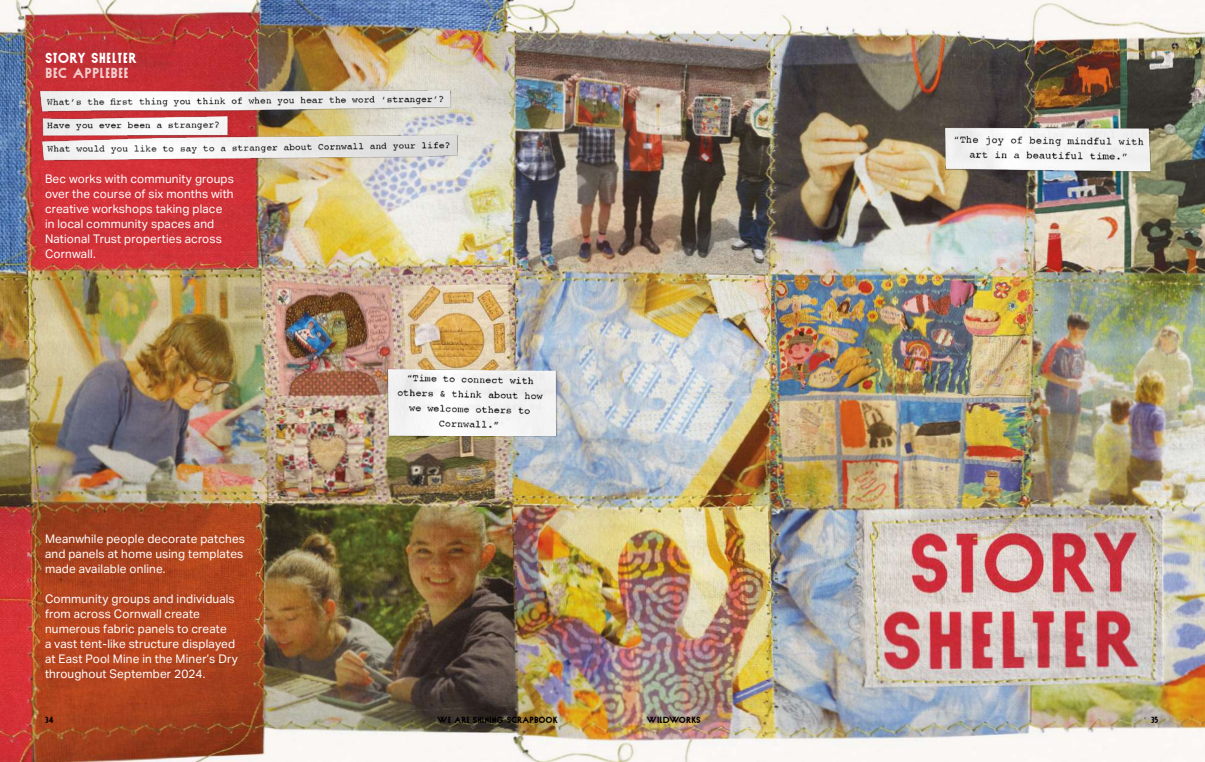
<style>
.page{position:relative;width:1205px;height:762px;background:#fff}
.page>*{position:absolute;margin:0;border:0;box-sizing:border-box;transform-origin:0 0}
.t1{font:16.25px/15px "Nord";letter-spacing:.01em;color:#fff}
.t2{font:11.88px/15px "Aktiv Grotesk";letter-spacing:.01em;color:#fff}
.t3{font:10px "Nord";letter-spacing:.005em;color:#000}
</style>
<div class="page">
<img style="left:0;top:0;width:1205px;height:762px">
<div style="left:387px;top:369px;width:170px;height:68px;background:#000;opacity:.3"></div>
<img style="left:382px;top:367px;width:175px;height:68px">
<div style="left:944px;top:127px;width:207px;height:46px;background:#000;opacity:.3"></div>
<img style="left:944px;top:123px;width:220px;height:48px">
<img style="left:38px;top:83px;width:426px;height:81px">
<h1 class="t1" style="left:45px;top:50px;width:94px">STORY SHELTER<br>BEC APPLEBEE</h1>
<p class="t2" style="left:45px;top:171px;width:190px">Bec works with community groups over the course of six months with creative workshops taking place in local community spaces and<br>National Trust properties across<br>Cornwall.</p>
<p class="t2" style="left:45px;top:531px;width:202px">Meanwhile people decorate patches and panels at home using templates made available online.</p>
<p class="t2" style="left:45px;top:591px;width:194px">Community groups and individuals from across Cornwall create numerous fabric panels to create<br>a vast tent-like structure displayed at East Pool Mine in the Miner’s Dry throughout September 2024.</p>
<p class="t3" style="left:45px;top:714px;width:10px">34</p>
<p class="t3" style="left:437px;top:714px;width:122px">WE ARE SHINING SCRAPBOOK</p>
<p class="t3" style="left:646px;top:714px;width:56px">WILDWORKS</p>
<p class="t3" style="left:1151px;top:714px;width:9px">35</p>
</div>
